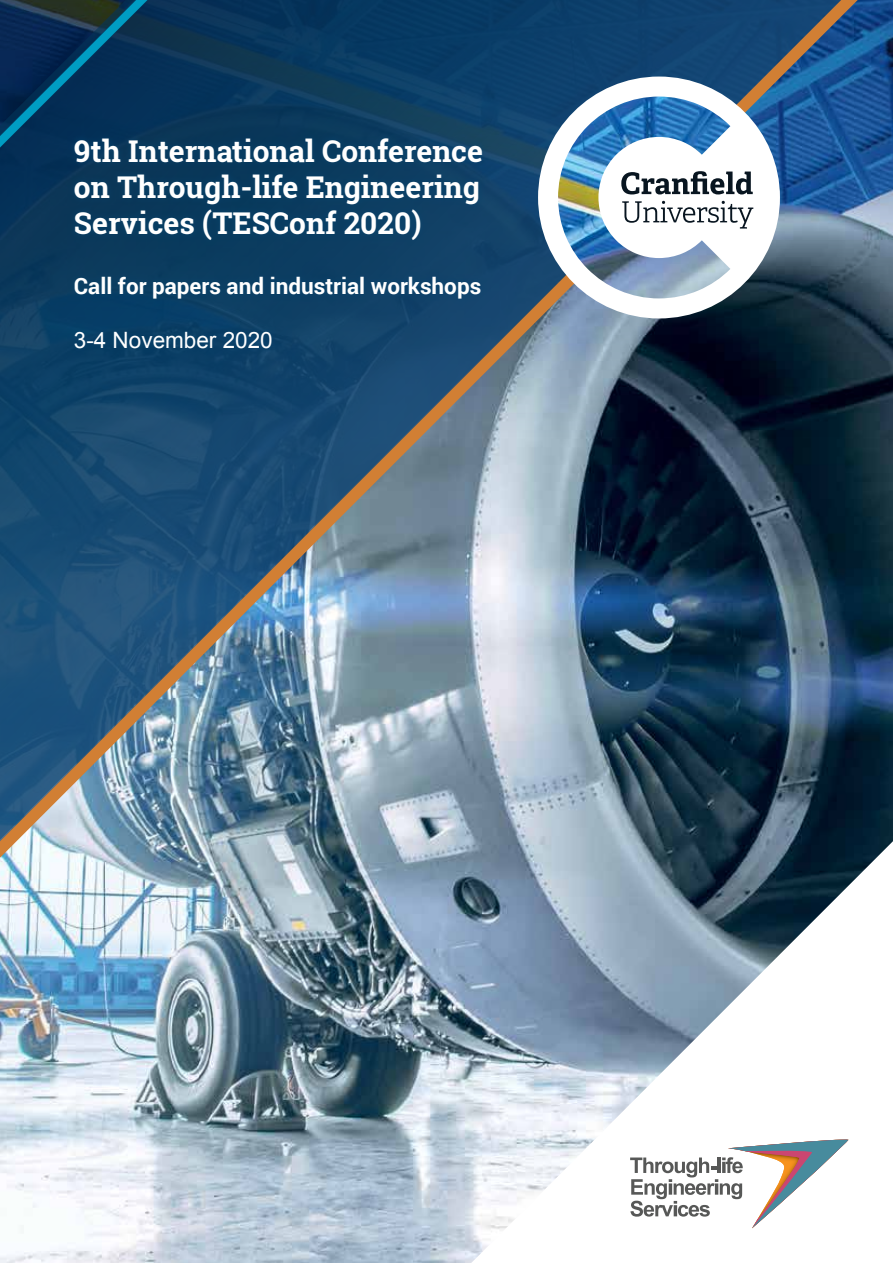
<style>
.page{position:relative;width:893px;height:1263px;background:#fff}
.page>*{position:absolute;margin:0;border:0;box-sizing:border-box;transform-origin:0 0}
.t1{font:700 30px/36px "Roboto Slab";color:#fff;text-align:justify}
.t2{font:700 22.5px "Roboto";color:#fff}
.t3{font:22.5px "Arial";color:#fff}
</style>
<div class="page">
<img style="left:0;top:436px;width:893px;height:827px">
<svg style="left:471px;top:841px;width:422px;height:422px"></svg>
<img style="left:0;top:0;width:887px;height:994px">
<svg style="left:0;top:0;width:361px;height:655px;background:#1d4a6e"></svg>
<div style="left:67px;top:132px;width:422px;height:223px;background:#0b3e64"></div>
<svg style="left:630px;top:1138px;width:218px;height:90px"></svg>
<img style="left:538px;top:77px;width:242px;height:241px">
<p class="t1" style="left:74px;top:133px;width:411px">9th International Conference on Through-life Engineering Services (TESConf 2020)</p>
<p class="t2" style="left:74px;top:270px;width:409px">Call for papers and industrial workshops</p>
<p class="t3" style="left:74px;top:325px;width:200px">3-4 November 2020</p>
</div>
